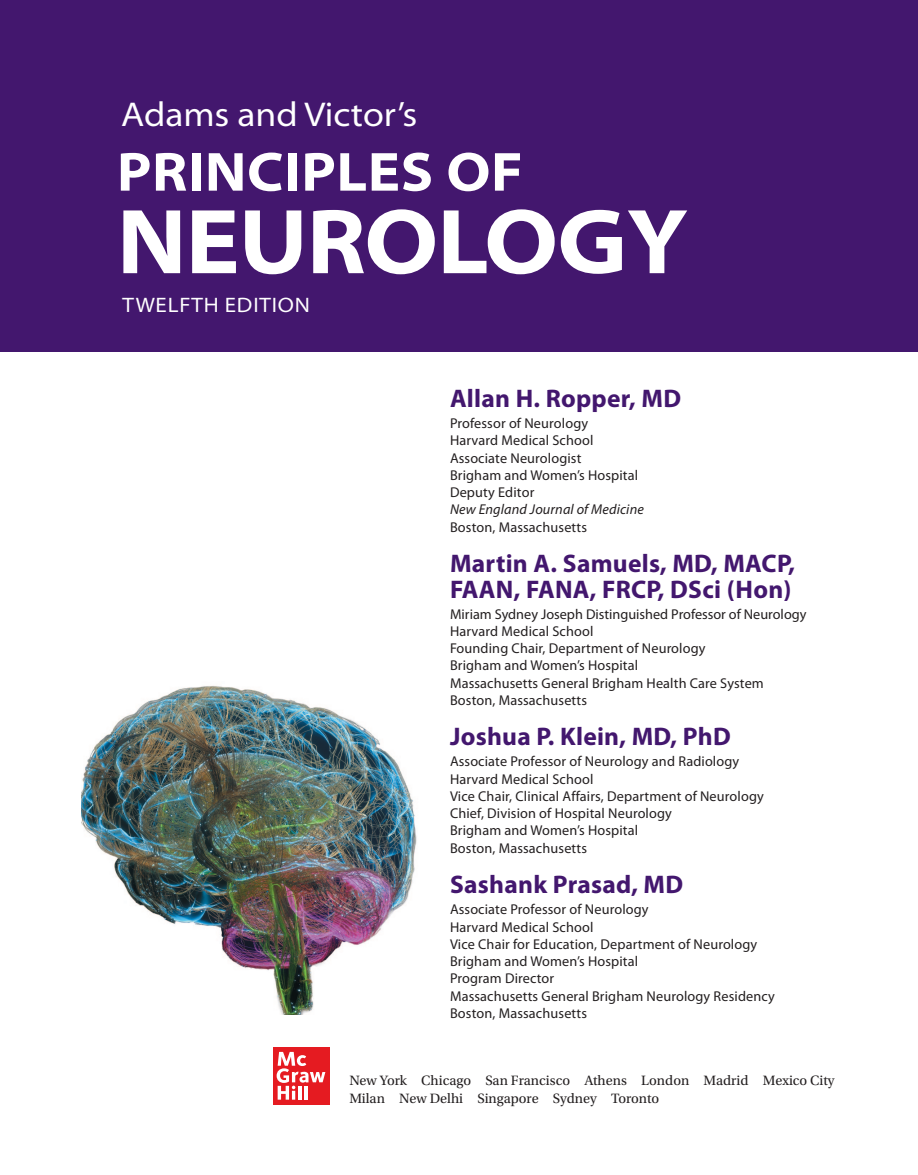
<style>
.page{position:relative;width:918px;height:1175px;background:#fff}
.page>*{position:absolute;margin:0;border:0;box-sizing:border-box;transform-origin:0 0}
.full_title2{font:700 semi-expanded 93px "Myriad Pro";letter-spacing:-.01em;color:#fff}
.full_title1{font:700 semi-expanded 55.5px "Myriad Pro";letter-spacing:.01em;color:#fff}
.full_title-author{font:semi-expanded 34.5px "Myriad Pro";color:#fff}
.author_name{font:700 25.5px/25.5px "Myriad Pro";letter-spacing:.01em;color:#43176e}
.full_title-edition{font:semi-expanded 21px "Myriad Pro";letter-spacing:.04em;color:#fff}
.author_name-aff{font:14.25px/17.2px "Myriad Pro";letter-spacing:.01em;color:#231f20}
.city_name{font:14.25px/18px "Utopia Std";color:#231f20}
.author_name-aff-2{font:italic 14.25px "Myriad Pro";letter-spacing:.01em;color:#231f20}
</style>
<div class="page">
<img style="left:81px;top:685px;width:336px;height:329px">
<div style="left:0;top:0;width:918px;height:351px;background:#43176e"></div>
<div style="left:273px;top:1047px;width:57px;height:57px;background:#e51b21"></div>
<svg style="left:277px;top:1051px;width:48px;height:48px"></svg>
<p class="full_title-author" style="left:121px;top:93px;width:297px">Adams and Victor’s</p>
<p class="full_title1" style="left:117px;top:135px;width:407px">PRINCIPLES OF</p>
<p class="full_title2" style="left:117px;top:180px;width:573px">NEUROLOGY</p>
<p class="full_title-edition" style="left:122px;top:292px;width:189px">TWELFTH EDITION</p>
<p class="author_name" style="left:450px;top:385px;width:233px">Allan H. Ropper, MD</p>
<p class="author_name-aff" style="left:450px;top:414px;width:140px">Professor of Neurology</p>
<p class="author_name-aff" style="left:450px;top:431px;width:145px">Harvard Medical School</p>
<p class="author_name-aff" style="left:450px;top:449px;width:133px">Associate Neurologist</p>
<p class="author_name-aff" style="left:450px;top:466px;width:190px">Brigham and Women’s Hospital</p>
<p class="author_name-aff" style="left:450px;top:483px;width:86px">Deputy Editor</p>
<p class="author_name-aff-2" style="left:450px;top:501px;width:195px">New England Journal of Medicine</p>
<p class="author_name-aff" style="left:450px;top:518px;width:138px">Boston, Massachusetts</p>
<p class="author_name" style="left:450px;top:550px;width:347px">Martin A. Samuels, MD, MACP,<br>FAAN, FANA, FRCP, DSci (Hon)</p>
<p class="author_name-aff" style="left:450px;top:605px;width:358px">Miriam Sydney Joseph Distinguished Professor of Neurology</p>
<p class="author_name-aff" style="left:450px;top:622px;width:145px">Harvard Medical School</p>
<p class="author_name-aff" style="left:450px;top:639px;width:257px">Founding Chair, Department of Neurology</p>
<p class="author_name-aff" style="left:450px;top:656px;width:190px">Brigham and Women’s Hospital</p>
<p class="author_name-aff" style="left:450px;top:674px;width:315px">Massachusetts General Brigham Health Care System</p>
<p class="author_name-aff" style="left:450px;top:691px;width:138px">Boston, Massachusetts</p>
<p class="author_name" style="left:450px;top:723px;width:282px">Joshua P. Klein, MD, PhD</p>
<p class="author_name-aff" style="left:450px;top:752px;width:291px">Associate Professor of Neurology and Radiology</p>
<p class="author_name-aff" style="left:450px;top:770px;width:145px">Harvard Medical School</p>
<p class="author_name-aff" style="left:450px;top:787px;width:315px">Vice Chair, Clinical Affairs, Department of Neurology</p>
<p class="author_name-aff" style="left:450px;top:804px;width:223px">Chief, Division of Hospital Neurology</p>
<p class="author_name-aff" style="left:450px;top:821px;width:190px">Brigham and Women’s Hospital</p>
<p class="author_name-aff" style="left:450px;top:839px;width:138px">Boston, Massachusetts</p>
<p class="author_name" style="left:450px;top:871px;width:235px">Sashank Prasad, MD</p>
<p class="author_name-aff" style="left:450px;top:900px;width:200px">Associate Professor of Neurology</p>
<p class="author_name-aff" style="left:450px;top:917px;width:309px">Harvard Medical School<br>Vice Chair for Education, Department of Neurology</p>
<p class="author_name-aff" style="left:450px;top:952px;width:190px">Brigham and Women’s Hospital</p>
<p class="author_name-aff" style="left:450px;top:969px;width:106px">Program Director</p>
<p class="author_name-aff" style="left:450px;top:986px;width:327px">Massachusetts General Brigham Neurology Residency</p>
<p class="author_name-aff" style="left:450px;top:1004px;width:138px">Boston, Massachusetts</p>
<p class="city_name" style="left:349px;top:1071px;width:487px">New York Chicago San Francisco Athens London Madrid Mexico City<br>Milan New Delhi Singapore Sydney Toronto</p>
</div>
